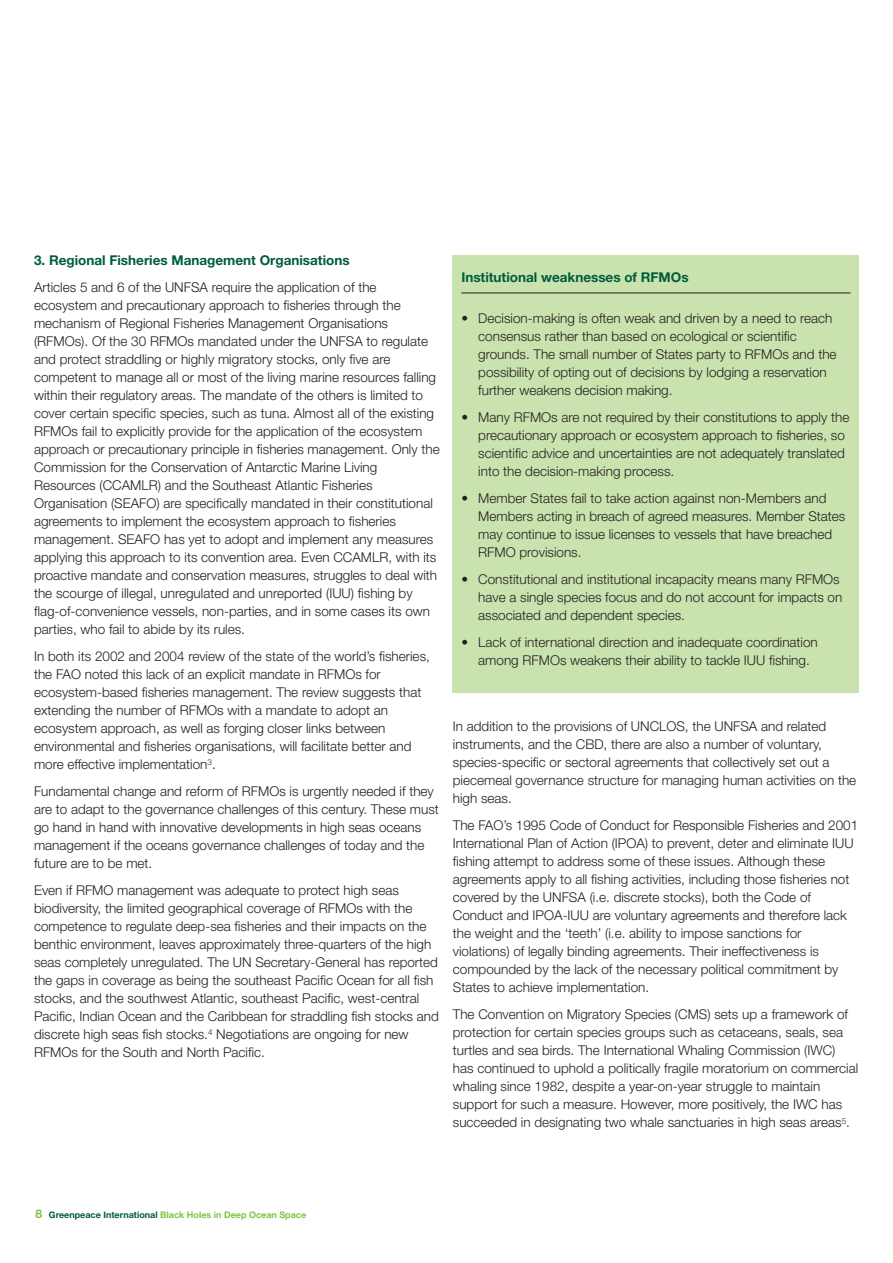
<style>
.page{position:relative;width:893px;height:1263px;background:#fff}
.page>*{position:absolute;margin:0;border:0;box-sizing:border-box;transform-origin:0 0}
.t1{font:300 13.5px/18px "Helvetica Neue LT Com";color:#231f20}
.t2{font:700 13.5px "Helvetica Neue LT Com";color:#005c3e}
.t3{font:700 9px "Helvetica Neue LT Com";color:#7fc241}
.s1{font-size:12px}
.s2{color:#005c3e}
</style>
<div class="page">
<div style="left:453px;top:255px;width:406px;height:438px;background:#cae2ae"></div>
<hr style="left:461px;top:293px;width:389px;height:1px;background:#231f20">
<p class="t2" style="left:34px;top:251px;width:317px">3. Regional Fisheries Management Organisations</p>
<p class="t1" style="left:34px;top:278px;width:407px">Articles 5 and 6 of the UNFSA require the application of the ecosystem and precautionary approach to fisheries through the mechanism of Regional Fisheries Management Organisations (RFMOs). Of the 30 RFMOs mandated under the UNFSA to regulate and protect straddling or highly migratory stocks, only five are competent to manage all or most of the living marine resources falling within their regulatory areas. The mandate of the others is limited to cover certain specific species, such as tuna. Almost all of the existing RFMOs fail to explicitly provide for the application of the ecosystem approach or precautionary principle in fisheries management. Only the Commission for the Conservation of Antarctic Marine Living Resources (CCAMLR) and the Southeast Atlantic Fisheries Organisation (SEAFO) are specifically mandated in their constitutional agreements to implement the ecosystem approach to fisheries management. SEAFO has yet to adopt and implement any measures applying this approach to its convention area. Even CCAMLR, with its proactive mandate and conservation measures, struggles to deal with the scourge of illegal, unregulated and unreported (IUU) fishing by flag-of-convenience vessels, non-parties, and in some cases its own parties, who fail to abide by its rules.</p>
<p class="t1" style="left:34px;top:647px;width:397px">In both its 2002 and 2004 review of the state of the world’s fisheries, the FAO noted this lack of an explicit mandate in RFMOs for ecosystem-based fisheries management. The review suggests that extending the number of RFMOs with a mandate to adopt an ecosystem approach, as well as forging closer links between environmental and fisheries organisations, will facilitate better and more effective implementation<sup>3</sup>.</p>
<p class="t1" style="left:34px;top:782px;width:406px">Fundamental change and reform of RFMOs is urgently needed if they are to adapt to the governance challenges of this century. These must go hand in hand with innovative developments in high seas oceans management if the oceans governance challenges of today and the future are to be met.</p>
<p class="t1" style="left:34px;top:881px;width:406px">Even if RFMO management was adequate to protect high seas biodiversity, the limited geographical coverage of RFMOs with the competence to regulate deep-sea fisheries and their impacts on the benthic environment, leaves approximately three-quarters of the high seas completely unregulated. The UN Secretary-General has reported the gaps in coverage as being the southeast Pacific Ocean for all fish stocks, and the southwest Atlantic, southeast Pacific, west-central Pacific, Indian Ocean and the Caribbean for straddling fish stocks and discrete high seas fish stocks.<sup>4</sup> Negotiations are ongoing for new RFMOs for the South and North Pacific.</p>
<p class="t2" style="left:461px;top:268px;width:229px">Institutional weaknesses of RFMOs</p>
<p class="t1" style="left:478px;top:309px;width:360px;text-indent:-17px">• Decision-making is often weak and driven by a need to reach consensus rather than based on ecological or scientific grounds. The small number of States party to RFMOs and the possibility of opting out of decisions by lodging a reservation further weakens decision making.</p>
<p class="t1" style="left:478px;top:408px;width:373px;text-indent:-17px">• Many RFMOs are not required by their constitutions to apply the precautionary approach or ecosystem approach to fisheries, so scientific advice and uncertainties are not adequately translated into the decision-making process.</p>
<p class="t1" style="left:478px;top:489px;width:369px;text-indent:-17px">• Member States fail to take action against non-Members and Members acting in breach of agreed measures. Member States may continue to issue licenses to vessels that have breached RFMO provisions.</p>
<p class="t1" style="left:478px;top:570px;width:366px;text-indent:-17px">• Constitutional and institutional incapacity means many RFMOs have a single species focus and do not account for impacts on associated and dependent species.</p>
<p class="t1" style="left:478px;top:633px;width:341px;text-indent:-17px">• Lack of international direction and inadequate coordination among RFMOs weakens their ability to tackle IUU fishing.</p>
<p class="t1" style="left:453px;top:717px;width:405px">In addition to the provisions of UNCLOS, the UNFSA and related instruments, and the CBD, there are also a number of voluntary, species-specific or sectoral agreements that collectively set out a piecemeal governance structure for managing human activities on the high seas.</p>
<p class="t1" style="left:453px;top:816px;width:407px">The FAO’s 1995 Code of Conduct for Responsible Fisheries and 2001<br>International Plan of Action (IPOA) to prevent, deter and eliminate IUU fishing attempt to address some of these issues. Although these agreements apply to all fishing activities, including those fisheries not covered by the UNFSA (i.e. discrete stocks), both the Code of Conduct and IPOA-IUU are voluntary agreements and therefore lack the weight and the ‘teeth’ (i.e. ability to impose sanctions for violations) of legally binding agreements. Their ineffectiveness is compounded by the lack of the necessary political commitment by States to achieve implementation.</p>
<p class="t1" style="left:453px;top:1005px;width:407px">The Convention on Migratory Species (CMS) sets up a framework of protection for certain species groups such as cetaceans, seals, sea turtles and sea birds. The International Whaling Commission (IWC) has continued to uphold a politically fragile moratorium on commercial whaling since 1982, despite a year-on-year struggle to maintain support for such a measure. However, more positively, the IWC has succeeded in designating two whale sanctuaries in high seas areas<sup>5</sup>.</p>
<p class="t3" style="left:36px;top:1209px;width:272px"><span class="s1">8</span> <span class="s2">Greenpeace International</span> Black Holes in Deep Ocean Space</p>
</div>
